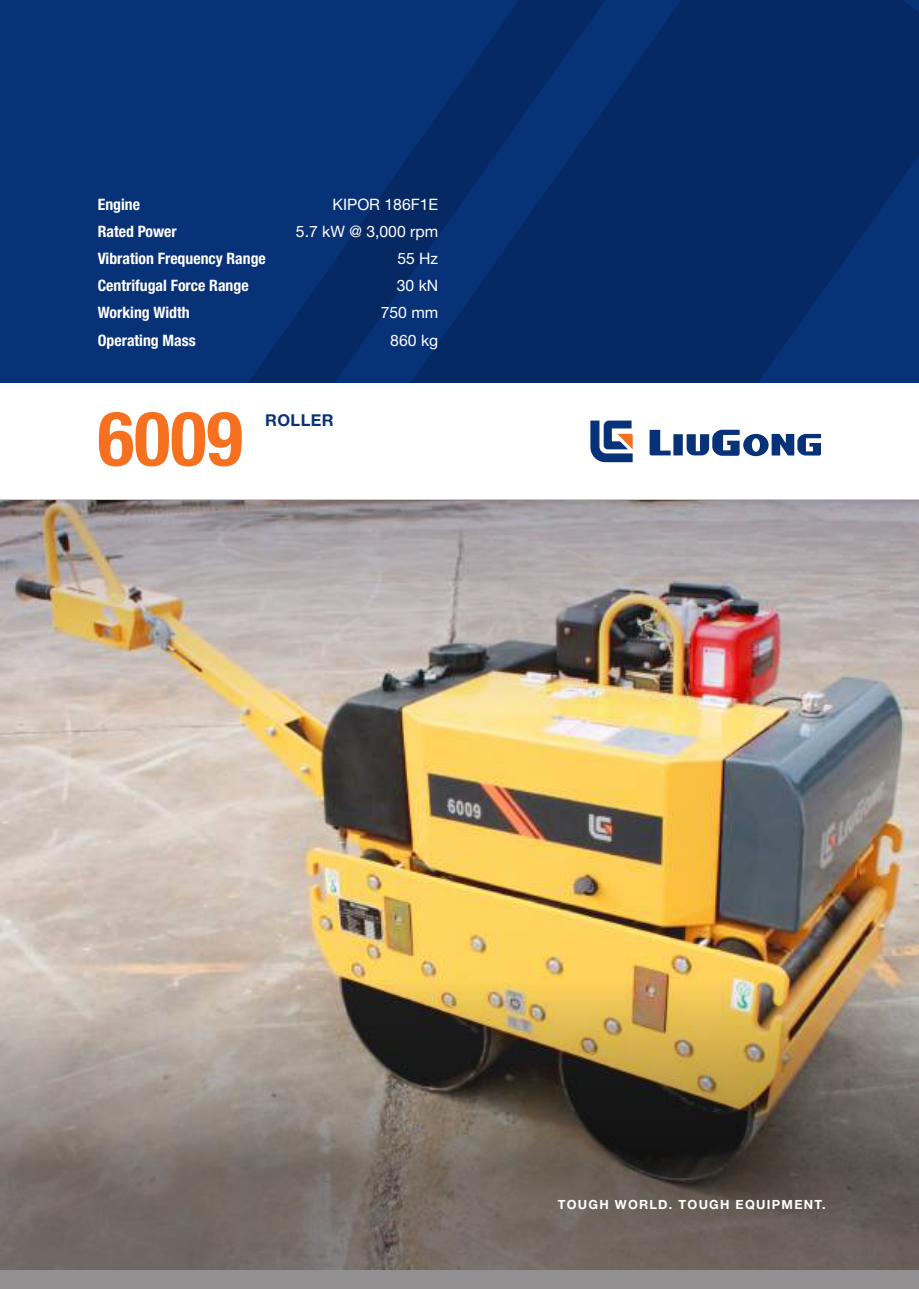
<style>
.page{position:relative;width:919px;height:1289px;background:#fff}
.page>*{position:absolute;margin:0;border:0;box-sizing:border-box;transform-origin:0 0}
.t1{font:700 condensed 75.45px "Helvetica Neue LT Pro";color:#f67020}
.t2{font:700 16.35px "Helvetica Neue LT Pro";letter-spacing:.025em;color:#083278}
.t3{font:700 condensed 15.75px/27px "Helvetica Neue LT Pro";color:#fff}
.t4{font:15.75px/27px "Helvetica Neue LT Pro";color:#fff;text-align:right}
.t5{font:700 12.6px "Helvetica Neue LT Pro";letter-spacing:.1em;color:#fff}
</style>
<div class="page">
<img style="left:0;top:709px;width:918px;height:231px">
<div style="left:0;top:0;width:918px;height:383px;background:#083278"></div>
<svg style="left:649px;top:430px;width:172px;height:26px"></svg>
<svg style="left:590px;top:420px;width:42px;height:42px"></svg>
<img style="left:0;top:500px;width:918px;height:209px">
<img style="left:0;top:940px;width:918px;height:348px">
<svg style="left:248px;top:155px;width:162px;height:228px"></svg>
<svg style="left:410px;top:0;width:508px;height:383px;fill:#062963"></svg>
<p class="t3" style="left:98px;top:191px;width:169px">Engine<br>Rated Power<br>Vibration Frequency Range<br>Centrifugal Force Range<br>Working Width<br>Operating Mass</p>
<p class="t4" style="left:296px;top:191px;width:144px">KIPOR 186F1E<br>5.7 kW @ 3,000 rpm<br>55 Hz<br>30 kN<br>750 mm<br>860 kg</p>
<h1 class="t1" style="left:98px;top:393px;width:146px">6009</h1>
<p class="t2" style="left:265px;top:410px;width:70px">ROLLER</p>
<p class="t5" style="left:557px;top:1196px;width:269px">TOUGH WORLD. TOUGH EQUIPMENT.</p>
</div>
